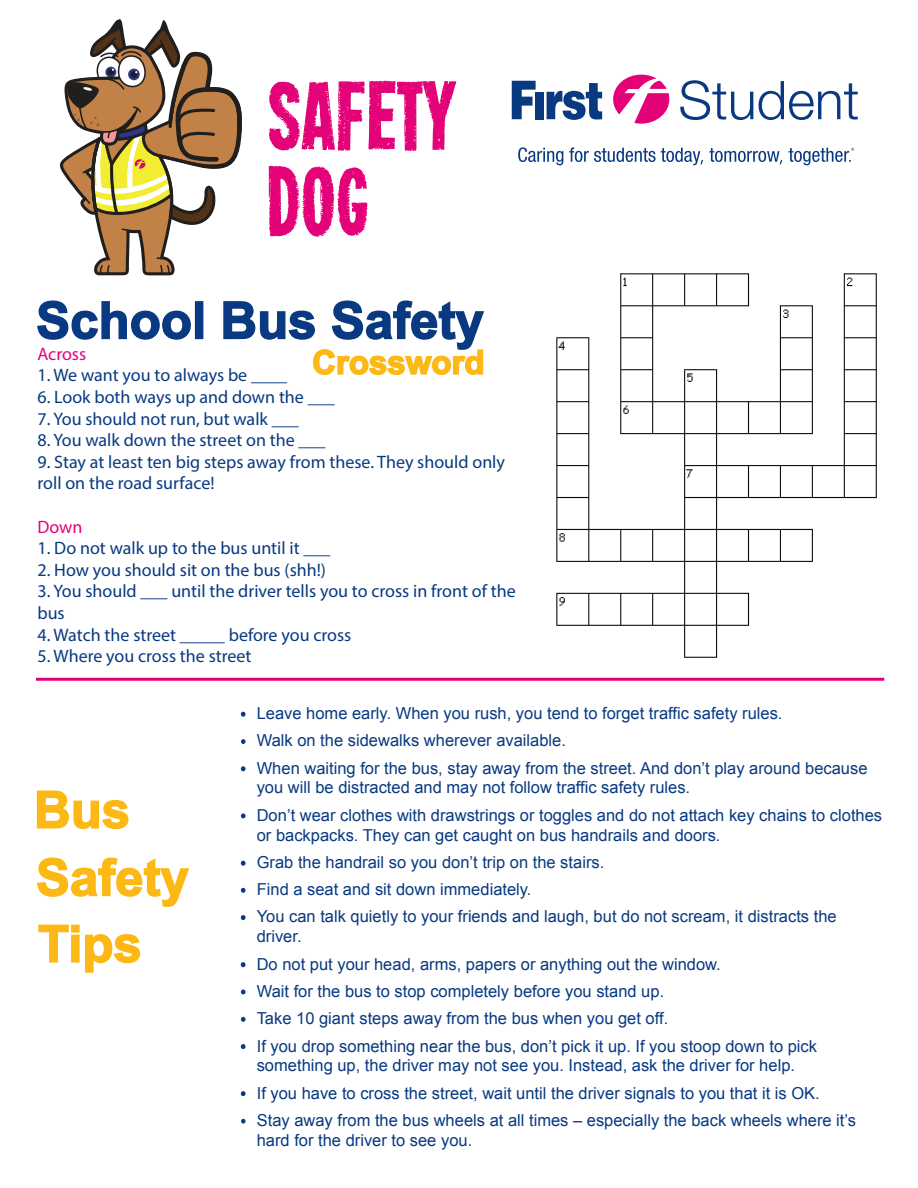
<style>
.page{position:relative;width:918px;height:1188px;background:#fff}
.page>*{position:absolute;margin:0;border:0;box-sizing:border-box;transform-origin:0 0}
.t1{font:700 51px "Arial";color:#083981}
.t2{font:700 51px/67.1px "Arial";color:#fcb814}
.t3{font:700 33px "Arial";color:#fcb814}
.t4{font:18px/21.6px "Myriad Pro";color:#083981}
.t5{font:18px "Myriad Pro";color:#e40278}
.t6{font:16.5px/27.3px "Arial";color:#083981}
</style>
<div class="page">
<img style="left:535px;top:273px;width:350px;height:408px">
<svg style="left:37px;top:300px;width:154px;height:40px"></svg>
<div style="left:195px;top:301px;width:8px;height:38px;border:2px solid #083981"></div>
<svg style="left:223px;top:300px;width:261px;height:75px"></svg>
<hr style="left:36px;top:678px;width:848px;height:3px;background:#e40278">
<svg style="left:269px;top:81px;width:187px;height:70px"></svg>
<svg style="left:269px;top:166px;width:98px;height:71px"></svg>
<svg style="left:60px;top:19px;width:182px;height:256px"></svg>
<svg style="left:36px;top:790px;width:93px;height:40px"></svg>
<svg style="left:37px;top:857px;width:153px;height:50px"></svg>
<svg style="left:38px;top:924px;width:103px;height:49px"></svg>
<svg style="left:241px;top:712px;width:5px;height:5px"></svg>
<svg style="left:241px;top:739px;width:5px;height:5px"></svg>
<svg style="left:241px;top:766px;width:5px;height:5px"></svg>
<svg style="left:241px;top:813px;width:5px;height:5px"></svg>
<svg style="left:241px;top:861px;width:5px;height:5px"></svg>
<svg style="left:241px;top:888px;width:5px;height:5px"></svg>
<svg style="left:241px;top:915px;width:5px;height:5px"></svg>
<svg style="left:241px;top:962px;width:5px;height:5px"></svg>
<svg style="left:241px;top:989px;width:5px;height:5px"></svg>
<svg style="left:241px;top:1017px;width:5px;height:5px"></svg>
<svg style="left:241px;top:1044px;width:5px;height:5px"></svg>
<svg style="left:241px;top:1091px;width:5px;height:5px"></svg>
<svg style="left:241px;top:1119px;width:5px;height:5px"></svg>
<svg style="left:518px;top:147px;width:45px;height:18px"></svg>
<svg style="left:569px;top:148px;width:134px;height:17px"></svg>
<svg style="left:709px;top:148px;width:73px;height:16px"></svg>
<svg style="left:680px;top:80px;width:73px;height:40px"></svg>
<svg style="left:759px;top:81px;width:99px;height:39px"></svg>
<svg style="left:512px;top:81px;width:24px;height:38px"></svg>
<div style="left:536px;top:92px;width:8px;height:27px;background:#083981"></div>
<svg style="left:547px;top:83px;width:55px;height:37px"></svg>
<svg style="left:613px;top:75px;width:56px;height:49px"></svg>
<svg style="left:789px;top:148px;width:65px;height:17px"></svg>
<h1 class="t1" style="left:36px;top:286px;width:449px">School Bus Safety</h1>
<h2 class="t3" style="left:312px;top:340px;width:174px">Crossword</h2>
<p class="t5" style="left:38px;top:343px;width:50px">Across</p>
<p class="t4" style="left:38px;top:364px;width:251px">1. We want you to always be ____</p>
<p class="t4" style="left:38px;top:386px;width:299px">6. Look both ways up and down the ___</p>
<p class="t4" style="left:38px;top:408px;width:263px">7. You should not run, but walk ___</p>
<p class="t4" style="left:38px;top:429px;width:290px">8. You walk down the street on the ___</p>
<p class="t4" style="left:38px;top:451px;width:469px">9. Stay at least ten big steps away from these. They should only roll on the road surface!</p>
<p class="t5" style="left:38px;top:516px;width:47px">Down</p>
<p class="t4" style="left:38px;top:537px;width:295px">1. Do not walk up to the bus until it ___</p>
<p class="t4" style="left:38px;top:559px;width:290px">2. How you should sit on the bus (shh!)</p>
<p class="t4" style="left:38px;top:580px;width:480px">3. You should ___ until the driver tells you to cross in front of the bus</p>
<p class="t4" style="left:38px;top:624px;width:315px">4. Watch the street _____ before you cross</p>
<p class="t4" style="left:38px;top:645px;width:216px">5. Where you cross the street</p>
<h1 class="t2" style="left:34px;top:778px;width:157px">Bus<br>Safety<br>Tips</h1>
<p class="t6" style="left:257px;top:700px;width:612px">Leave home early. When you rush, you tend to forget traffic safety rules.<br>Walk on the sidewalks wherever available.<br>When waiting for the bus, stay away from the street. And don’t play around because</p>
<p class="t6" style="left:257px;top:774px;width:627px">you will be distracted and may not follow traffic safety rules.<br>Don’t wear clothes with drawstrings or toggles and do not attach key chains to clothes</p>
<p class="t6" style="left:257px;top:821px;width:581px">or backpacks. They can get caught on bus handrails and doors.<br>Grab the handrail so you don’t trip on the stairs.<br>Find a seat and sit down immediately.<br>You can talk quietly to your friends and laugh, but do not scream, it distracts the</p>
<p class="t6" style="left:257px;top:923px;width:562px">driver.<br>Do not put your head, arms, papers or anything out the window.<br>Wait for the bus to stop completely before you stand up.<br>Take 10 giant steps away from the bus when you get off.<br>If you drop something near the bus, don’t pick it up. If you stoop down to pick</p>
<p class="t6" style="left:257px;top:1052px;width:601px">something up, the driver may not see you. Instead, ask the driver for help.<br>If you have to cross the street, wait until the driver signals to you that it is OK.<br>Stay away from the bus wheels at all times – especially the back wheels where it’s</p>
<p class="t6" style="left:257px;top:1126px;width:217px">hard for the driver to see you.</p>
</div>
